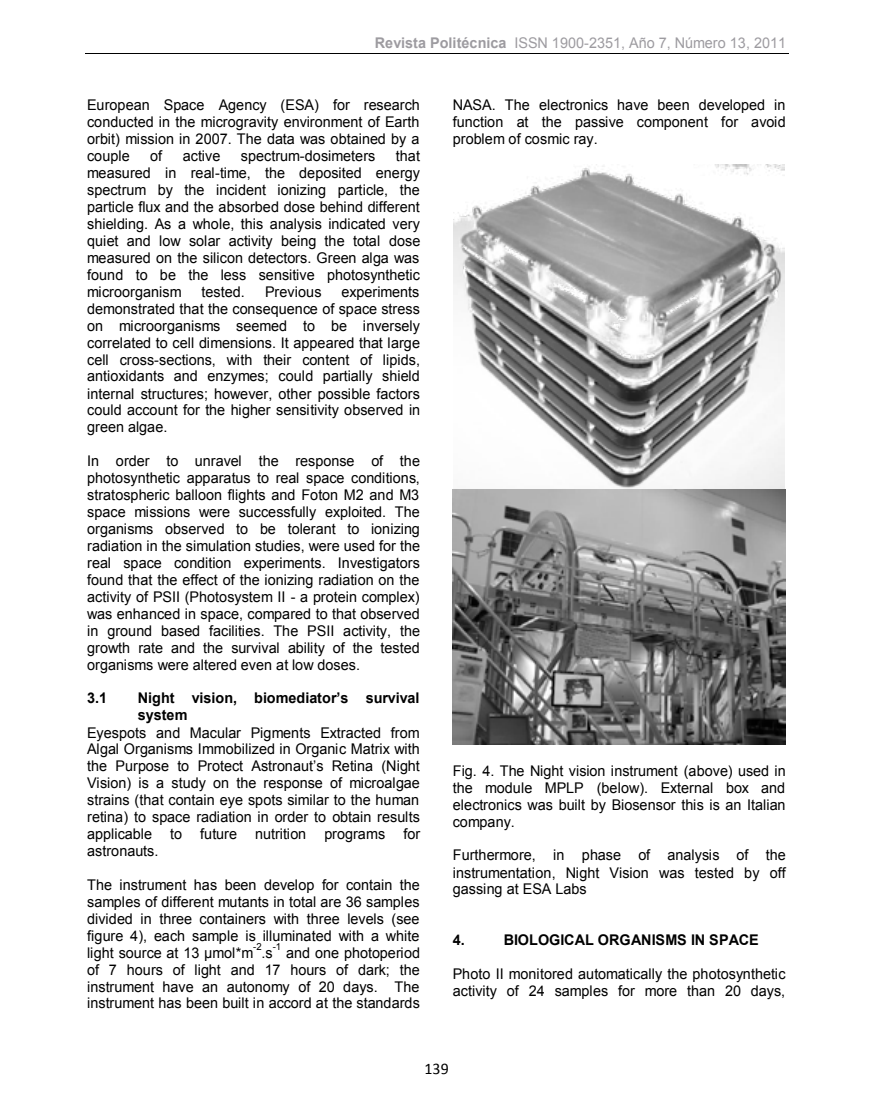
<style>
.page{position:relative;width:872px;height:1106px;background:#fff}
.page>*{position:absolute;margin:0;border:0;box-sizing:border-box;transform-origin:0 0}
.t1{font:16.2px "Calibri";color:#000}
.t2{font:14.7px/17px "Arial";letter-spacing:.005em;color:#000;text-align:justify}
.t3{font:14.7px "Arial";letter-spacing:.005em;color:#000}
.t4{font:14.7px "Arial";letter-spacing:.005em;color:#9d9ba0}
.t5{font:700 14.7px "Arial";color:#000}
.t6{font:700 14.7px "Arial";color:#000}
.t7{font:9.75px "Arial";color:#000}
.s1{font-weight:700}
</style>
<div class="page">
<hr style="left:85px;top:53px;width:703px;height:1px;background:#000">
<img style="left:453px;top:164px;width:332px;height:581px">
<p class="t4" style="left:375px;top:33px;width:413px"><span class="s1">Revista Politécnica</span> ISSN 1900-2351, Año 7, Número 13, 2011</p>
<p class="t2" style="left:87px;top:97px;width:334px">European Space Agency (ESA) for research conducted in the microgravity environment of Earth orbit) mission in 2007. The data was obtained by a couple</p>
<p class="t2" style="left:150px;top:148px;width:14px">of</p>
<p class="t2" style="left:183px;top:148px;width:39px">active</p>
<p class="t2" style="left:241px;top:148px;width:136px">spectrum-dosimeters</p>
<p class="t2" style="left:87px;top:148px;width:335px;text-indent:309px">that measured in real-time, the deposited energy spectrum by the incident ionizing particle, the particle flux and the absorbed dose behind different shielding. As a whole, this analysis indicated very quiet and low solar activity being the total dose measured on the silicon detectors. Green alga was found to be the less sensitive photosynthetic microorganism</p>
<p class="t2" style="left:87px;top:283px;width:335px;text-indent:254px">experiments demonstrated that the consequence of space stress on microorganisms seemed to be inversely correlated to cell dimensions. It appeared that large cell cross-sections, with their content of lipids, antioxidants and enzymes; could partially shield internal structures; however, other possible factors could account for the higher sensitivity observed in green algae.</p>
<p class="t2" style="left:87px;top:453px;width:334px">In order to unravel the response of the photosynthetic apparatus to real space conditions, stratospheric balloon flights and Foton M2 and M3 space missions were successfully exploited. The organisms observed to be tolerant to ionizing radiation in the simulation studies, were used for the real space condition experiments. Investigators found that the effect of the ionizing radiation on the activity of PSII (Photosystem II - a protein complex) was enhanced in space, compared to that observed in ground based facilities. The PSII activity, the growth rate and the survival ability of the tested organisms were altered even at low doses.</p>
<p class="t5" style="left:87px;top:688px;width:22px">3.1</p>
<p class="t6" style="left:138px;top:688px;width:283px">Night vision, biomediator’s survival</p>
<p class="t5" style="left:138px;top:705px;width:51px">system</p>
<p class="t2" style="left:87px;top:724px;width:334px">Eyespots and Macular Pigments Extracted from<br>Algal Organisms Immobilized in Organic Matrix with</p>
<p class="t3" style="left:87px;top:756px;width:334px">the Purpose to Protect Astronaut‟s Retina (Night</p>
<p class="t2" style="left:87px;top:774px;width:335px">Vision) is a study on the response of microalgae strains (that contain eye spots similar to the human retina) to space radiation in order to obtain results applicable to future nutrition programs for astronauts.</p>
<p class="t2" style="left:87px;top:876px;width:334px">The instrument has been develop for contain the samples of different mutants in total are 36 samples divided in three containers with three levels (see figure 4), each sample is illuminated with a white</p>
<p class="t3" style="left:87px;top:943px;width:168px">light source at 13 μmol*m</p>
<p class="t7" style="left:253px;top:940px;width:10px">-2</p>
<p class="t2" style="left:201px;top:283px;width:45px">tested.</p>
<p class="t2" style="left:265px;top:283px;width:58px">Previous</p>
<p class="t7" style="left:273px;top:940px;width:10px">-1</p>
<p class="t2" style="left:87px;top:944px;width:334px;text-indent:199px">and one photoperiod of 7 hours of light and 17 hours of dark; the instrument have an autonomy of 20 days. The instrument has been built in accord at the standards</p>
<p class="t2" style="left:261px;top:944px;width:13px">.s</p>
<p class="t2" style="left:453px;top:97px;width:334px">NASA. The electronics have been developed in function at the passive component for avoid problem of cosmic ray.</p>
<p class="t2" style="left:453px;top:762px;width:335px">Fig. 4. The Night vision instrument (above) used in the module MPLP (below). External box and electronics was built by Biosensor this is an Italian company.</p>
<p class="t2" style="left:453px;top:847px;width:334px">Furthermore, in phase of analysis of the instrumentation, Night Vision was tested by off gassing at ESA Labs</p>
<p class="t5" style="left:453px;top:930px;width:14px">4.</p>
<p class="t5" style="left:504px;top:930px;width:257px">BIOLOGICAL ORGANISMS IN SPACE</p>
<p class="t2" style="left:453px;top:965px;width:334px">Photo II monitored automatically the photosynthetic activity of 24 samples for more than 20 days,</p>
<p class="t1" style="left:424px;top:1058px;width:26px">139</p>
</div>
